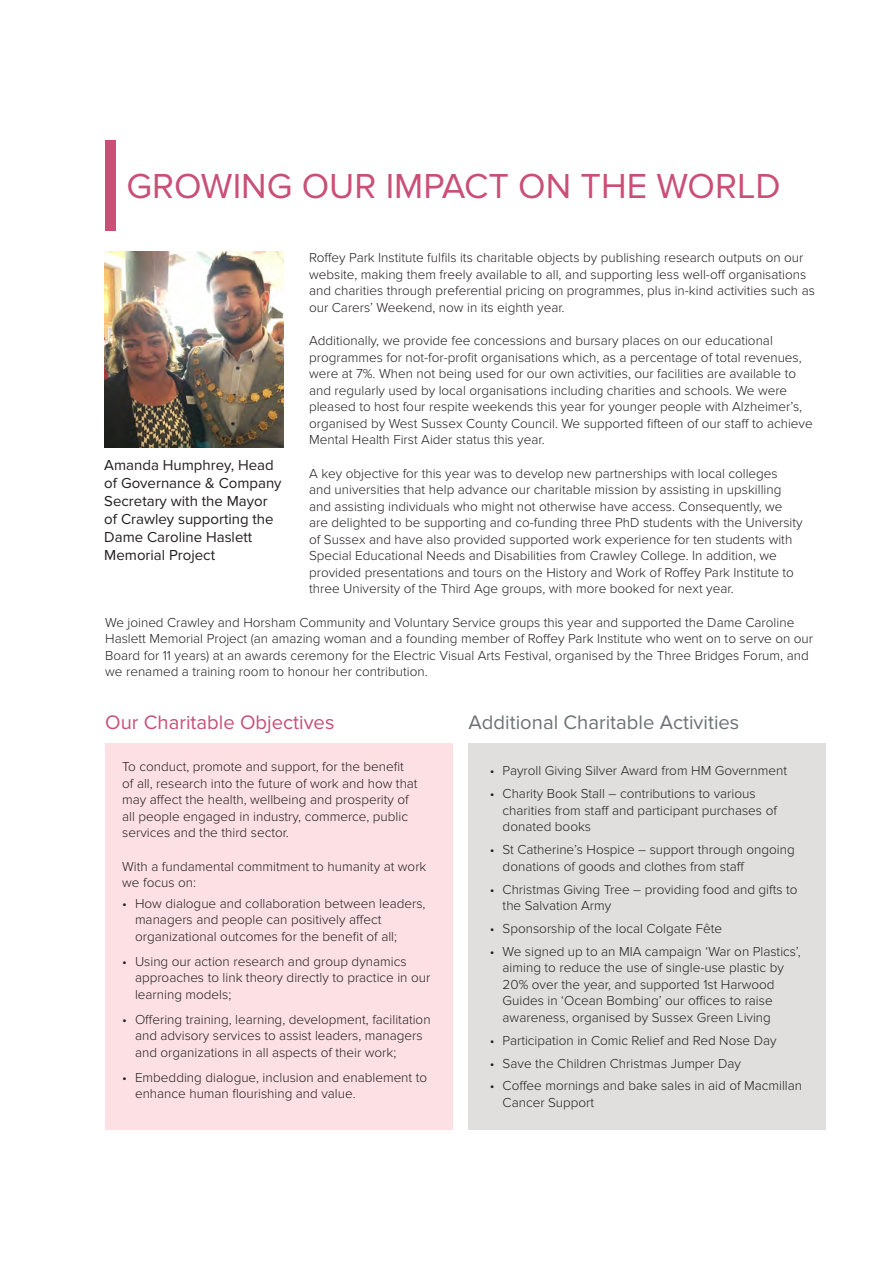
<style>
.page{position:relative;width:893px;height:1263px;background:#fff}
.page>*{position:absolute;margin:0;border:0;box-sizing:border-box;transform-origin:0 0}
.Main_Heading{font:36px "Proxima Nova";color:#c94f77}
.Subheadings{font:20.25px "Proxima Nova";color:#6d7374}
.Subheadings-2{font:20.25px "Proxima Nova";color:#c94f77}
.t1{font:15px/18px "Proxima Nova";color:#231f20}
.t2{font:300 13.5px/16.5px "Proxima Nova";color:#231f20}
</style>
<div class="page">
<div style="left:105px;top:743px;width:347px;height:387px;background:#fce0e4"></div>
<div style="left:469px;top:743px;width:357px;height:387px;background:#e0dfde"></div>
<div style="left:105px;top:140px;width:11px;height:91px;background:#c94f77"></div>
<img style="left:104px;top:252px;width:180px;height:196px">
<p class="Main_Heading" style="left:127px;top:165px;width:656px">GROWING OUR IMPACT ON THE WORLD</p>
<p class="t2" style="left:309px;top:250px;width:507px">Roffey Park Institute fulfils its charitable objects by publishing research outputs on our website, making them freely available to all, and supporting less well-off organisations and charities through preferential pricing on programmes, plus in-kind activities such as our Carers’ Weekend, now in its eighth year.</p>
<p class="t2" style="left:309px;top:333px;width:505px">Additionally, we provide fee concessions and bursary places on our educational programmes for not-for-profit organisations which, as a percentage of total revenues, were at 7%. When not being used for our own activities, our facilities are available to and regularly used by local organisations including charities and schools. We were pleased to host four respite weekends this year for younger people with Alzheimer’s, organised by West Sussex County Council. We supported fifteen of our staff to achieve Mental Health First Aider status this year.</p>
<p class="t2" style="left:309px;top:465px;width:495px">A key objective for this year was to develop new partnerships with local colleges and universities that help advance our charitable mission by assisting in upskilling and assisting individuals who might not otherwise have access. Consequently, we are delighted to be supporting and co-funding three PhD students with the University of Sussex and have also provided supported work experience for ten students with Special Educational Needs and Disabilities from Crawley College. In addition, we provided presentations and tours on the History and Work of Roffey Park Institute to three University of the Third Age groups, with more booked for next year.</p>
<p class="t2" style="left:105px;top:614px;width:709px">We joined Crawley and Horsham Community and Voluntary Service groups this year and supported the Dame Caroline Haslett Memorial Project (an amazing woman and a founding member of Roffey Park Institute who went on to serve on our Board for 11 years) at an awards ceremony for the Electric Visual Arts Festival, organised by the Three Bridges Forum, and we renamed a training room to honour her contribution.</p>
<p class="t1" style="left:104px;top:456px;width:179px">Amanda Humphrey, Head of Governance &amp; Company<br>Secretary with the Mayor of Crawley supporting the<br>Dame Caroline Haslett<br>Memorial Project</p>
<p class="Subheadings-2" style="left:105px;top:710px;width:231px">Our Charitable Objectives</p>
<p class="t2" style="left:122px;top:758px;width:297px">To conduct, promote and support, for the benefit of all, research into the future of work and how that may affect the health, wellbeing and prosperity of all people engaged in industry, commerce, public services and the third sector.</p>
<p class="t2" style="left:122px;top:858px;width:306px">With a fundamental commitment to humanity at work we focus on:</p>
<p class="t2" style="left:135px;top:895px;width:292px;text-indent:-13px">• How dialogue and collaboration between leaders, managers and people can positively affect organizational outcomes for the benefit of all;</p>
<p class="t2" style="left:135px;top:953px;width:297px;text-indent:-13px">• Using our action research and group dynamics approaches to link theory directly to practice in our learning models;</p>
<p class="t2" style="left:135px;top:1011px;width:297px;text-indent:-13px">• Offering training, learning, development, facilitation and advisory services to assist leaders, managers and organizations in all aspects of their work;</p>
<p class="t2" style="left:135px;top:1069px;width:294px;text-indent:-13px">• Embedding dialogue, inclusion and enablement to enhance human flourishing and value.</p>
<p class="Subheadings" style="left:469px;top:710px;width:272px">Additional Charitable Activities</p>
<p class="t2" style="left:490px;top:763px;width:299px">• Payroll Giving Silver Award from HM Government</p>
<p class="t2" style="left:503px;top:786px;width:276px;text-indent:-13px">• Charity Book Stall – contributions to various charities from staff and participant purchases of donated books</p>
<p class="t2" style="left:503px;top:841px;width:294px;text-indent:-13px">• St Catherine’s Hospice – support through ongoing donations of goods and clothes from staff</p>
<p class="t2" style="left:503px;top:881px;width:296px;text-indent:-13px">• Christmas Giving Tree – providing food and gifts to the Salvation Army</p>
<p class="t2" style="left:490px;top:920px;width:234px">• Sponsorship of the local Colgate Fête</p>
<p class="t2" style="left:503px;top:943px;width:300px;text-indent:-13px">• We signed up to an MIA campaign ‘War on Plastics’, aiming to reduce the use of single-use plastic by 20% over the year, and supported 1st Harwood Guides in ‘Ocean Bombing’ our offices to raise awareness, organised by Sussex Green Living</p>
<p class="t2" style="left:490px;top:1032px;width:288px">• Participation in Comic Relief and Red Nose Day</p>
<p class="t2" style="left:490px;top:1055px;width:253px">• Save the Children Christmas Jumper Day</p>
<p class="t2" style="left:503px;top:1078px;width:301px;text-indent:-13px">• Coffee mornings and bake sales in aid of Macmillan<br>Cancer Support</p>
</div>
